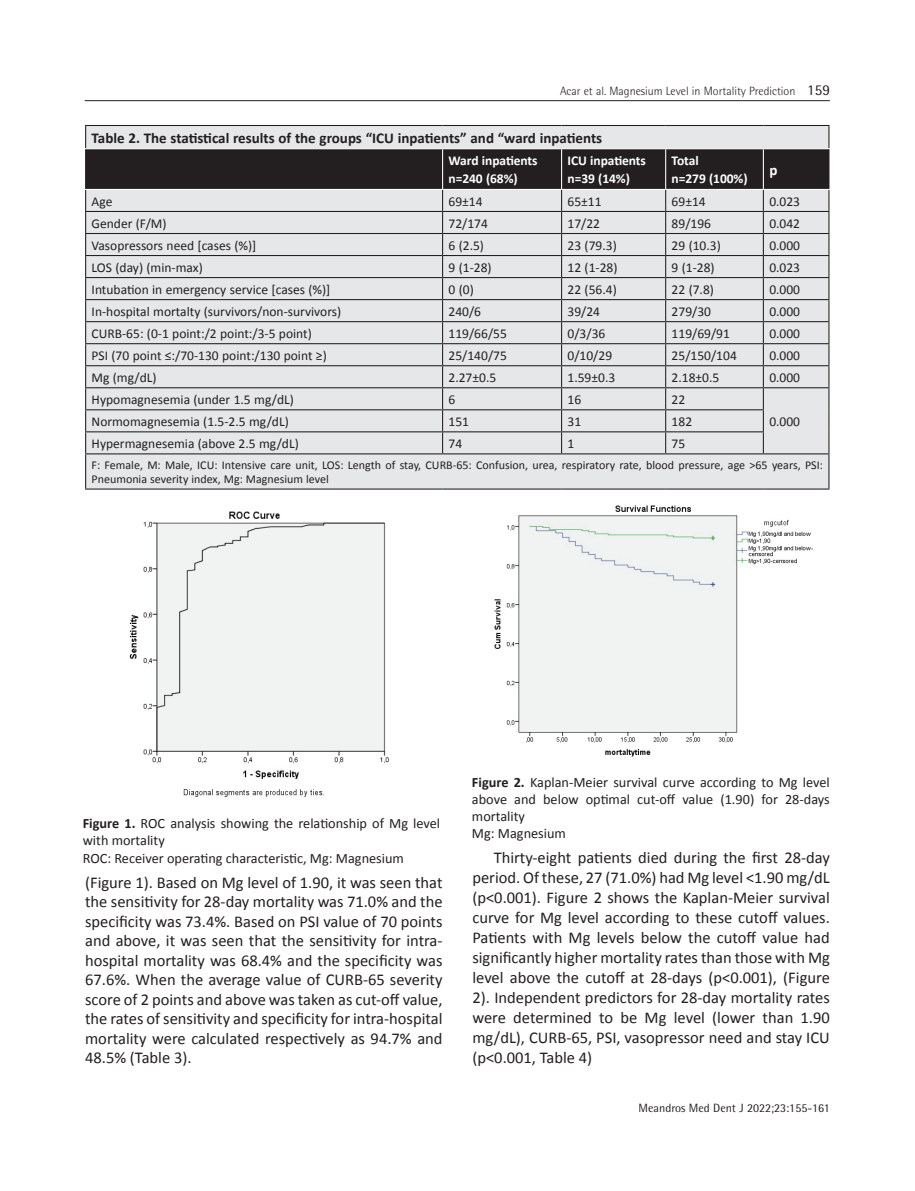
<style>
.page{position:relative;width:915px;height:1191px;background:#fff}
.page>*{position:absolute;margin:0;border:0;box-sizing:border-box;transform-origin:0 0}
.t1{font:16.5px/20px "Calibri";color:#231f20;text-align:justify}
.t2{font:700 15px "Calibri";color:#231f20}
.t3{font:700 15px "Calibri";color:#fff}
.t4{font:14.25px/17.1px "Calibri";color:#231f20}
.t5{font:13.5px "Calibri";color:#231f20}
.t6{font:700 13.5px/18.6px "Calibri";letter-spacing:-.005em;color:#fff}
.t7{font:12px/14.2px "Calibri";color:#231f20}
.t8{font:300 12px "Rotis Semi Sans Std";color:#231f20}
.t9{font:12px "Rotis Semi Sans Std";color:#231f20}
.s1{font-weight:400;font-size:15px}
.s2{font-weight:700}
</style>
<div class="page">
<hr style="left:85px;top:100px;width:744px;height:1px;background:#231f20">
<div style="left:86px;top:454px;width:742px;height:34px;background:#e6e7e9"></div>
<hr style="left:85px;top:125px;width:357px;height:1px;background:#231f20">
<hr style="left:442px;top:125px;width:119px;height:1px;background:#231f20">
<hr style="left:561px;top:125px;width:104px;height:1px;background:#231f20">
<hr style="left:665px;top:125px;width:98px;height:1px;background:#231f20">
<hr style="left:763px;top:125px;width:66px;height:1px;background:#231f20">
<svg style="left:85px;top:126px;width:744px;height:327px;background:#c5c5c7"></svg>
<hr style="left:85px;top:453px;width:357px;height:1px;background:#231f20">
<hr style="left:85px;top:454px;width:1px;height:34px;background:#231f20">
<hr style="left:442px;top:453px;width:119px;height:1px;background:#231f20">
<hr style="left:561px;top:453px;width:104px;height:1px;background:#231f20">
<hr style="left:665px;top:453px;width:98px;height:1px;background:#231f20">
<hr style="left:763px;top:453px;width:66px;height:1px;background:#231f20">
<hr style="left:828px;top:454px;width:1px;height:34px;background:#231f20">
<hr style="left:85px;top:488px;width:357px;height:1px;background:#231f20">
<hr style="left:442px;top:488px;width:119px;height:1px;background:#231f20">
<hr style="left:561px;top:488px;width:104px;height:1px;background:#231f20">
<hr style="left:665px;top:488px;width:98px;height:1px;background:#231f20">
<hr style="left:763px;top:488px;width:66px;height:1px;background:#231f20">
<hr style="left:85px;top:149px;width:1px;height:40px;background:#231f20">
<hr style="left:828px;top:149px;width:1px;height:40px;background:#231f20">
<img style="left:129px;top:511px;width:260px;height:286px">
<img style="left:494px;top:505px;width:319px;height:252px">
<p class="t8" style="left:560px;top:84px;width:271px">Acar et al. Magnesium Level in Mortality Prediction <span class="s1">159</span></p>
<p class="t2" style="left:92px;top:128px;width:512px">Table 2. The statistical results of the groups “ICU inpatients” and “ward inpatients</p>
<p class="t6" style="left:448px;top:150px;width:91px">Ward inpatients n=240 (68%)</p>
<p class="t6" style="left:567px;top:150px;width:80px">ICU inpatients n=39 (14%)</p>
<p class="t6" style="left:671px;top:150px;width:77px">Total<br>n=279 (100%)</p>
<p class="t3" style="left:769px;top:160px;width:10px">p</p>
<p class="t5" style="left:92px;top:192px;width:22px">Age</p>
<p class="t5" style="left:448px;top:192px;width:36px">69±14</p>
<p class="t5" style="left:567px;top:192px;width:36px">65±11</p>
<p class="t5" style="left:671px;top:192px;width:36px">69±14</p>
<p class="t5" style="left:769px;top:192px;width:32px">0.023</p>
<p class="t5" style="left:92px;top:214px;width:76px">Gender (F/M)</p>
<p class="t5" style="left:448px;top:214px;width:41px">72/174</p>
<p class="t5" style="left:567px;top:214px;width:34px">17/22</p>
<p class="t5" style="left:671px;top:214px;width:41px">89/196</p>
<p class="t5" style="left:769px;top:214px;width:32px">0.042</p>
<p class="t5" style="left:92px;top:236px;width:166px">Vasopressors need [cases (%)]</p>
<p class="t5" style="left:448px;top:236px;width:37px">6 (2.5)</p>
<p class="t5" style="left:567px;top:236px;width:51px">23 (79.3)</p>
<p class="t5" style="left:671px;top:236px;width:51px">29 (10.3)</p>
<p class="t5" style="left:769px;top:236px;width:32px">0.000</p>
<p class="t5" style="left:92px;top:259px;width:113px">LOS (day) (min-max)</p>
<p class="t5" style="left:448px;top:259px;width:45px">9 (1-28)</p>
<p class="t5" style="left:567px;top:259px;width:51px">12 (1-28)</p>
<p class="t5" style="left:671px;top:259px;width:45px">9 (1-28)</p>
<p class="t5" style="left:769px;top:259px;width:32px">0.023</p>
<p class="t5" style="left:92px;top:281px;width:240px">Intubation in emergency service [cases (%)]</p>
<p class="t5" style="left:448px;top:281px;width:27px">0 (0)</p>
<p class="t5" style="left:567px;top:281px;width:51px">22 (56.4)</p>
<p class="t5" style="left:671px;top:281px;width:44px">22 (7.8)</p>
<p class="t5" style="left:769px;top:281px;width:32px">0.000</p>
<p class="t5" style="left:92px;top:303px;width:251px">In-hospital mortalty (survivors/non-survivors)</p>
<p class="t5" style="left:448px;top:303px;width:34px">240/6</p>
<p class="t5" style="left:567px;top:303px;width:34px">39/24</p>
<p class="t5" style="left:671px;top:303px;width:41px">279/30</p>
<p class="t5" style="left:769px;top:303px;width:32px">0.000</p>
<p class="t5" style="left:92px;top:325px;width:222px">CURB-65: (0-1 point:/2 point:/3-5 point)</p>
<p class="t5" style="left:448px;top:325px;width:60px">119/66/55</p>
<p class="t5" style="left:567px;top:325px;width:39px">0/3/36</p>
<p class="t5" style="left:671px;top:325px;width:60px">119/69/91</p>
<p class="t5" style="left:769px;top:325px;width:32px">0.000</p>
<p class="t5" style="left:92px;top:347px;width:236px">PSI (70 point ≤:/70-130 point:/130 point ≥)</p>
<p class="t5" style="left:448px;top:347px;width:60px">25/140/75</p>
<p class="t5" style="left:567px;top:347px;width:46px">0/10/29</p>
<p class="t5" style="left:671px;top:347px;width:67px">25/150/104</p>
<p class="t5" style="left:769px;top:347px;width:32px">0.000</p>
<p class="t5" style="left:92px;top:369px;width:67px">Mg (mg/dL)</p>
<p class="t5" style="left:448px;top:369px;width:49px">2.27±0.5</p>
<p class="t5" style="left:567px;top:369px;width:49px">1.59±0.3</p>
<p class="t5" style="left:671px;top:369px;width:49px">2.18±0.5</p>
<p class="t5" style="left:769px;top:369px;width:32px">0.000</p>
<p class="t5" style="left:92px;top:391px;width:204px">Hypomagnesemia (under 1.5 mg/dL)</p>
<p class="t5" style="left:448px;top:391px;width:8px">6</p>
<p class="t5" style="left:567px;top:391px;width:15px">16</p>
<p class="t5" style="left:671px;top:391px;width:15px">22</p>
<p class="t5" style="left:92px;top:413px;width:199px">Normomagnesemia (1.5-2.5 mg/dL)</p>
<p class="t5" style="left:448px;top:413px;width:22px">151</p>
<p class="t5" style="left:567px;top:413px;width:15px">31</p>
<p class="t5" style="left:671px;top:413px;width:22px">182</p>
<p class="t5" style="left:769px;top:413px;width:32px">0.000</p>
<p class="t5" style="left:92px;top:435px;width:209px">Hypermagnesemia (above 2.5 mg/dL)</p>
<p class="t5" style="left:448px;top:435px;width:15px">74</p>
<p class="t5" style="left:567px;top:435px;width:8px">1</p>
<p class="t5" style="left:671px;top:435px;width:15px">75</p>
<p class="t7" style="left:92px;top:458px;width:732px">F: Female, M: Male, ICU: Intensive care unit, LOS: Length of stay, CURB-65: Confusion, urea, respiratory rate, blood pressure, age &gt;65 years, PSI:<br>Pneumonia severity index, Mg: Magnesium level</p>
<p class="t4" style="left:83px;top:815px;width:359px"><span class="s2">Figure 1.</span> ROC analysis showing the relationship of Mg level with mortality<br>ROC: Receiver operating characteristic, Mg: Magnesium</p>
<p class="t1" style="left:85px;top:872px;width:359px;line-height:19.5px">(Figure 1). Based on Mg level of 1.90, it was seen that the sensitivity for 28-day mortality was 71.0% and the specificity was 73.4%. Based on PSI value of 70 points and above, it was seen that the sensitivity for intra&shy;hospital mortality was 68.4% and the specificity was 67.6%. When the average value of CURB-65 severity score of 2 points and above was taken as cut-off value, the rates of sensitivity and specificity for intra-hospital mortality were calculated respectively as 94.7% and 48.5% (Table 3).</p>
<p class="t4" style="left:472px;top:773px;width:359px"><span class="s2">Figure 2.</span> Kaplan-Meier survival curve according to Mg level above and below optimal cut-off value (1.90) for 28-days mortality<br>Mg: Magnesium</p>
<p class="t1" style="left:472px;top:847px;width:359px;text-indent:21px">Thirty-eight patients died during the first 28-day period. Of these, 27 (71.0%) had Mg level &lt;1.90 mg/dL (p&lt;0.001). Figure 2 shows the Kaplan-Meier survival curve for Mg level according to these cutoff values.<br>Patients with Mg levels below the cutoff value had significantly higher mortality rates than those with Mg level above the cutoff at 28-days (p&lt;0.001), (Figure 2). Independent predictors for 28-day mortality rates were determined to be Mg level (lower than 1.90 mg/dL), CURB-65, PSI, vasopressor need and stay ICU (p&lt;0.001, Table 4)</p>
<p class="t9" style="left:638px;top:1100px;width:193px">Meandros Med Dent J 2022;23:155-161</p>
</div>
